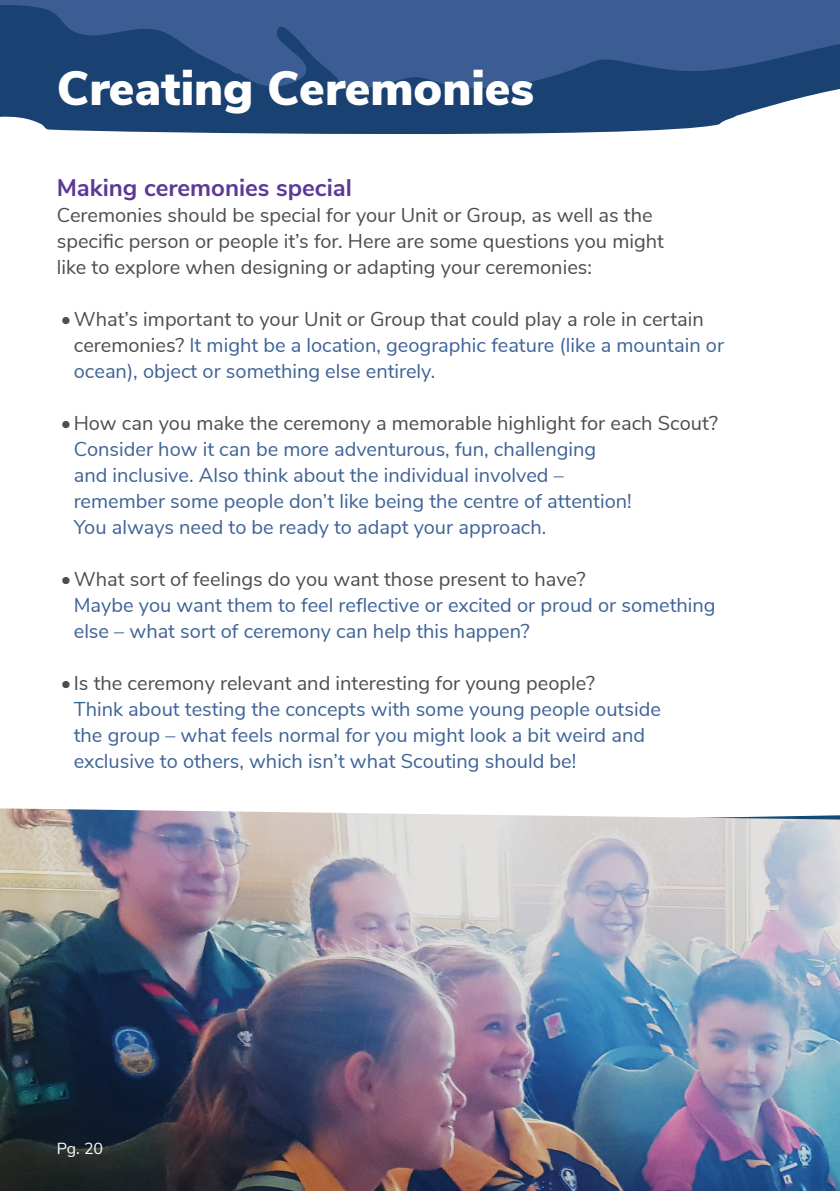
<style>
.page{position:relative;width:840px;height:1191px;background:#fff}
.page>*{position:absolute;margin:0;border:0;box-sizing:border-box;transform-origin:0 0}
.Title_Secondary{font:900 48px "Nunito Sans";color:#fff}
.Subheading{font:700 24px "Nunito Sans";color:#5c3996}
.t1{font:20px/26px "Nunito Sans";color:#3e6397}
.Body{font:20px/26px "Nunito Sans";color:#4d4d4f}
.Table_Body{font:16px "Nunito Sans";color:#fff}
.s1{color:#4d4d4f}
</style>
<div class="page">
<svg style="left:0;top:94px;width:816px;height:41px;fill:#194171"></svg>
<svg style="left:0;top:0;width:839px;height:94px;fill:#3c5c94"></svg>
<img style="left:0;top:808px;width:839px;height:383px">
<p class="Title_Secondary" style="left:57px;top:53px;width:478px">Creating Ceremonies</p>
<p class="Subheading" style="left:57px;top:170px;width:296px">Making ceremonies special</p>
<p class="Body" style="left:57px;top:201px;width:608px">Ceremonies should be special for your Unit or Group, as well as the specific person or people it’s for. Here are some questions you might like to explore when designing or adapting your ceremonies:</p>
<p class="t1" style="left:74px;top:305px;width:651px;text-indent:-13px"><span class="s1">•What’s important to your Unit or Group that could play a role in certain ceremonies?</span> It might be a location, geographic feature (like a mountain or ocean), object or something else entirely.</p>
<p class="t1" style="left:74px;top:409px;width:645px;text-indent:-13px"><span class="s1">•How can you make the ceremony a memorable highlight for each Scout?<br></span>Consider how it can be more adventurous, fun, challenging<br>and inclusive. Also think about the individual involved –<br>remember some people don’t like being the centre of attention!<br>You always need to be ready to adapt your approach.</p>
<p class="t1" style="left:74px;top:565px;width:643px;text-indent:-13px"><span class="s1">•What sort of feelings do you want those present to have?<br></span>Maybe you want them to feel reflective or excited or proud or something else – what sort of ceremony can help this happen?</p>
<p class="t1" style="left:74px;top:669px;width:588px;text-indent:-13px"><span class="s1">•Is the ceremony relevant and interesting for young people?<br></span>Think about testing the concepts with some young people outside the group – what feels normal for you might look a bit weird and exclusive to others, which isn’t what Scouting should be!</p>
<p class="Table_Body" style="left:57px;top:1136px;width:48px">Pg. 20</p>
</div>
